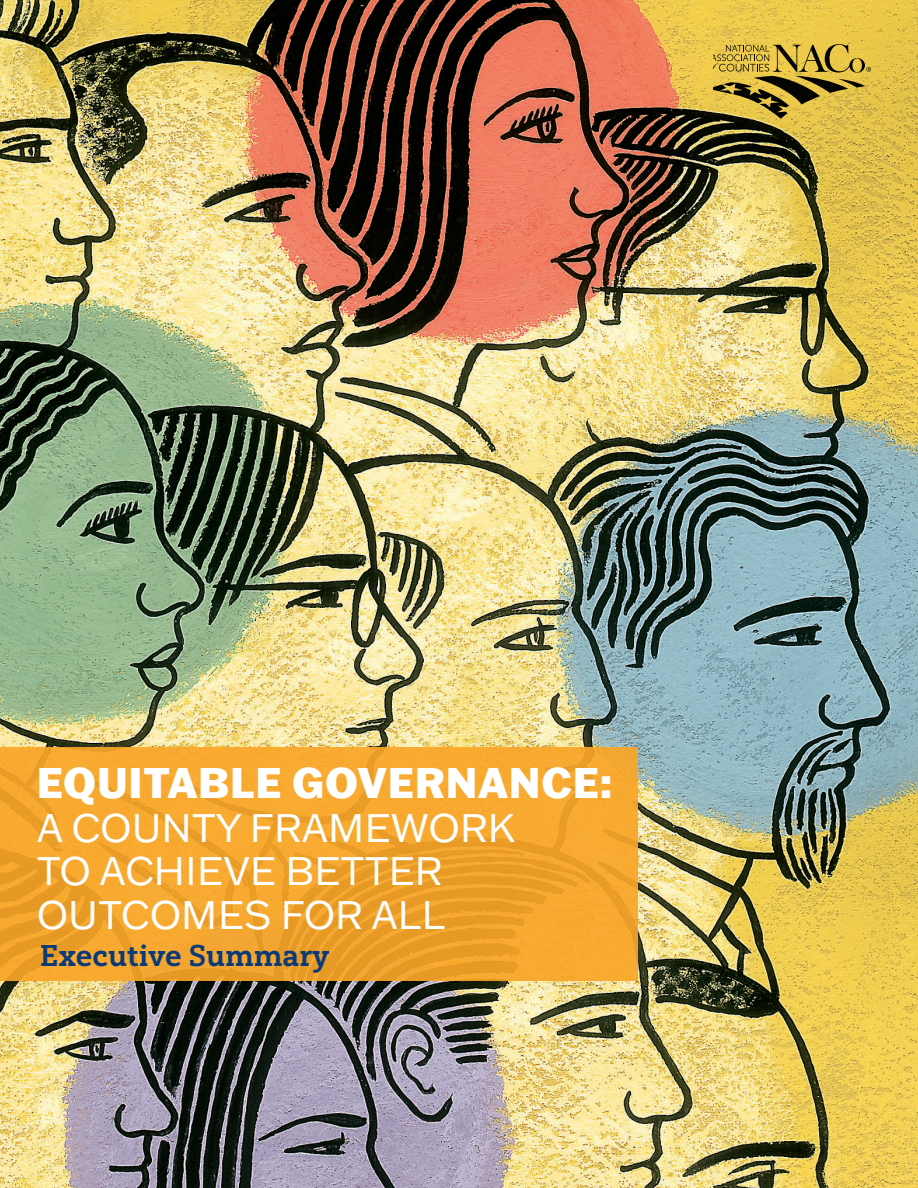
<style>
.page{position:relative;width:918px;height:1188px;background:#fff}
.page>*{position:absolute;margin:0;border:0;box-sizing:border-box;transform-origin:0 0}
.t1{font:800 42px "Franklin Gothic ATF";letter-spacing:.02em;color:#fff}
.t2{font:39px/43.5px "Franklin Gothic ATF";color:#fff}
.t3{font:30px "Yorkten Slab Nor Bol";color:#0a3a78}
</style>
<div class="page">
<img style="left:0;top:0;width:918px;height:1188px">
<div style="left:0;top:747px;width:637px;height:234px;background:linear-gradient(to right,#f3a52d,#f3a62e)"></div>
<svg style="left:713px;top:44px;width:158px;height:75px;background:#b3993a"></svg>
<p class="t1" style="left:37px;top:755px;width:577px">EQUITABLE GOVERNANCE:</p>
<p class="t2" style="left:37px;top:805px;width:480px">A COUNTY FRAMEWORK<br>TO ACHIEVE BETTER<br>OUTCOMES FOR ALL</p>
<p class="t3" style="left:40px;top:937px;width:291px">Executive Summary</p>
</div>
